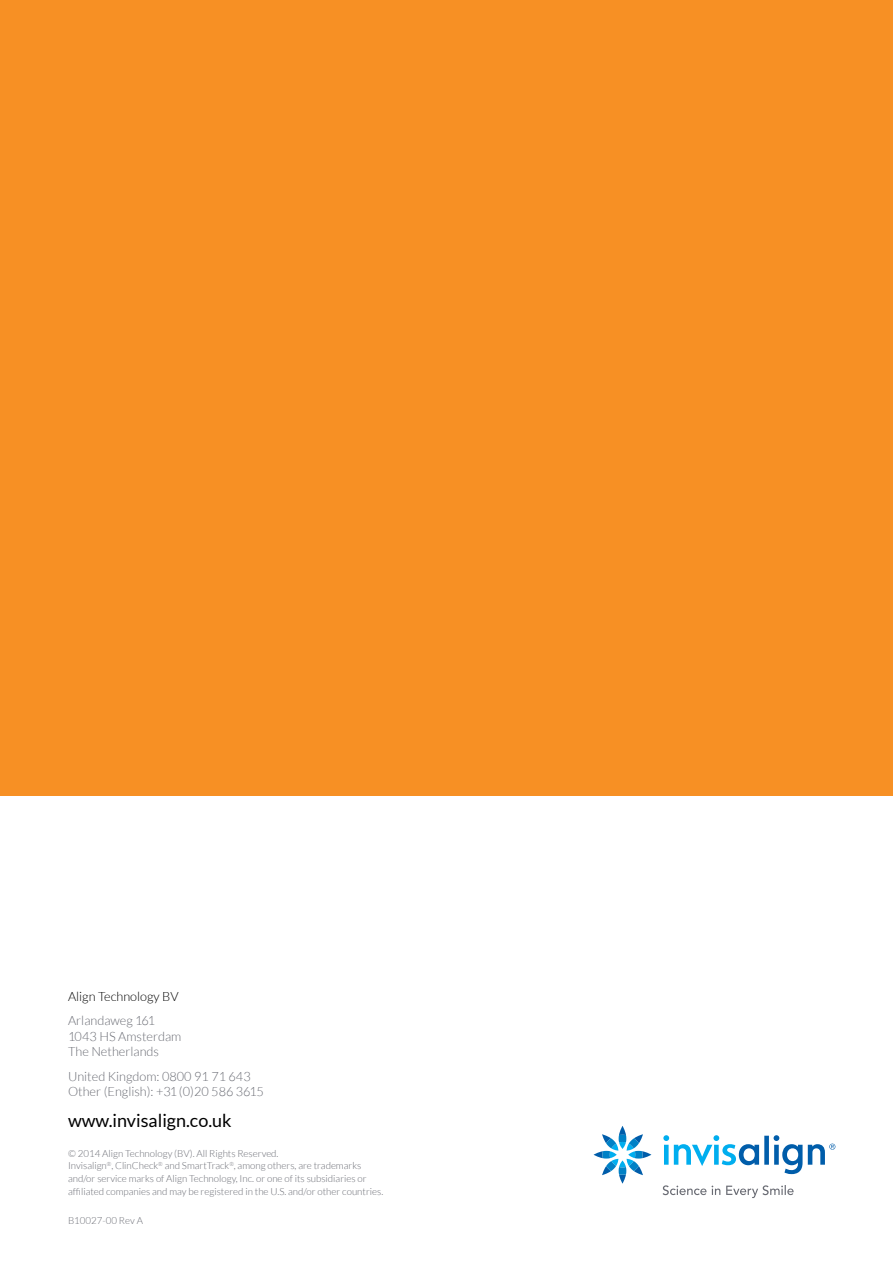
<style>
.page{position:relative;width:893px;height:1263px;background:#fff}
.page>*{position:absolute;margin:0;border:0;box-sizing:border-box;transform-origin:0 0}
.t1{font:18px "Lato";color:#000}
.t2{font:300 12.75px/15.8px "Lato";color:#696b73}
.t3{font:300 12.75px "Lato";color:#000}
.t4{font:300 9.75px/12.8px "Lato";color:#696b73}
</style>
<div class="page">
<div style="left:0;top:0;width:893px;height:795px;background:#f79024"></div>
<svg style="left:594px;top:1126px;width:57px;height:57px"></svg>
<svg style="left:663px;top:1135px;width:172px;height:39px"></svg>
<svg style="left:663px;top:1185px;width:131px;height:13px"></svg>
<h2 class="t3" style="left:68px;top:989px;width:112px">Align Technology BV</h2>
<h2 class="t2" style="left:68px;top:1012px;width:115px">Arlandaweg 161<br>1043 HS Amsterdam<br>The Netherlands</h2>
<h2 class="t2" style="left:68px;top:1068px;width:197px">United Kingdom: 0800 91 71 643<br>Other (English): +31 (0)20 586 3615</h2>
<h1 class="t1" style="left:68px;top:1111px;width:165px">www.invisalign.co.uk</h1>
<p class="t4" style="left:68px;top:1147px;width:317px">© 2014 Align Technology (BV). All Rights Reserved.<br>Invisalign<sup>®</sup>, ClinCheck<sup>®</sup> and SmartTrack<sup>®</sup>, among others, are trademarks and/or service marks of Align Technology, Inc. or one of its subsidiaries or affiliated companies and may be registered in the U.S. and/or other countries.</p>
<p class="t4" style="left:68px;top:1214px;width:76px">B10027-00 Rev A</p>
</div>
